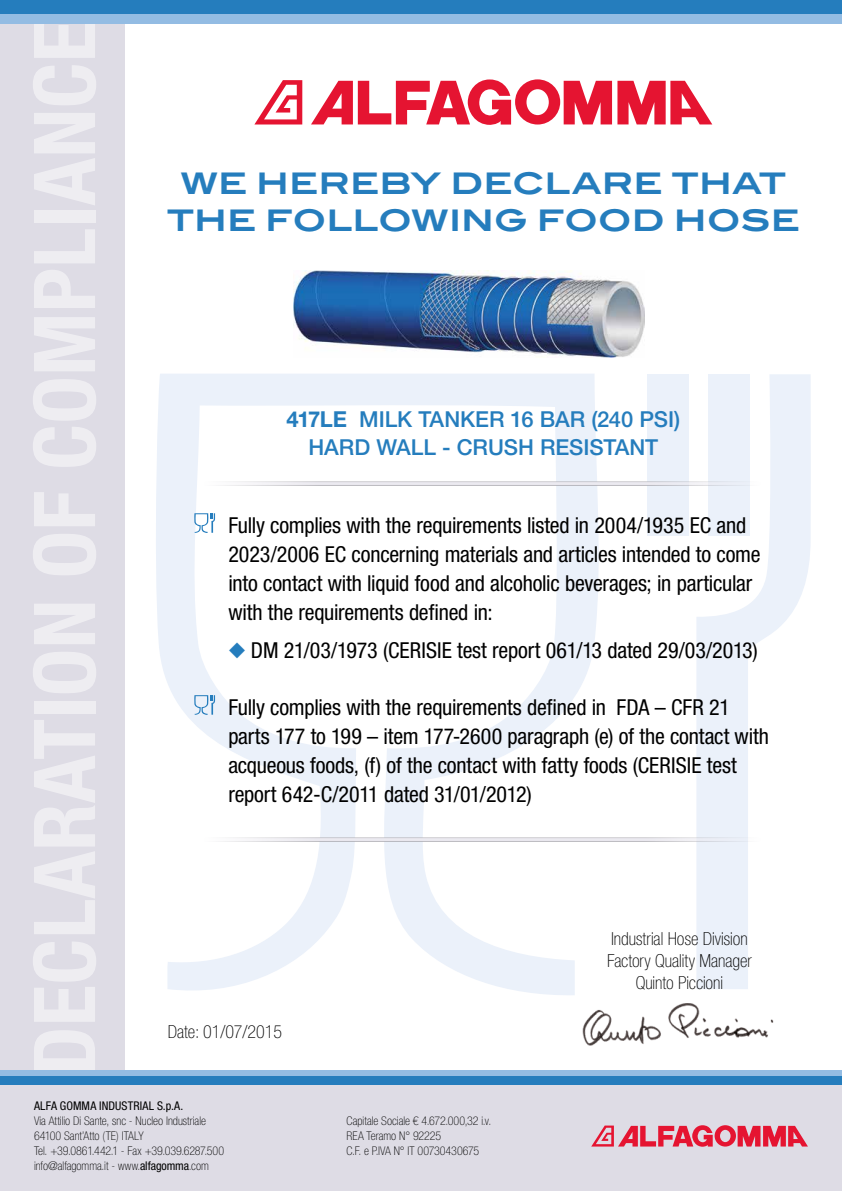
<style>
.page{position:relative;width:842px;height:1191px;background:#fff}
.page>*{position:absolute;margin:0;border:0;box-sizing:border-box;transform-origin:0 0}
.t1{font:700 29.7px/36.8px "Blair ITC Std";color:#257dbd;text-align:center}
.t2{font:condensed 22px/29px "Helvetica Neue LT Std";letter-spacing:-.01em;color:#000}
.t3{font:500 22px/28px "Helvetica Neue LT Std";letter-spacing:-.005em;color:#257dbd;text-align:center}
.t4{font:100 condensed 18px/22px "Helvetica Neue LT Std";color:#000;text-align:center}
.t5{font:100 condensed 12px/15px "Helvetica Neue LT Std";color:#000}
.t6{font:condensed 12px "Helvetica Neue LT Std";letter-spacing:.01em;color:#000}
.s1{font-weight:700}
.s2{color:#257dbd}
.s3{font-weight:400}
</style>
<div class="page">
<svg style="left:156px;top:374px;width:443px;height:621px"></svg>
<div style="left:648px;top:374px;width:41px;height:161px;background:#ebf1fa"></div>
<svg style="left:696px;top:374px;width:115px;height:615px;fill:#ebf1fa"></svg>
<div style="left:0;top:1082px;width:842px;height:109px;background:#dedce5"></div>
<div style="left:0;top:24px;width:125px;height:1053px;background:#dedce5"></div>
<svg style="left:254px;top:80px;width:48px;height:44px"></svg>
<svg style="left:311px;top:79px;width:401px;height:46px"></svg>
<svg style="left:591px;top:1125px;width:217px;height:22px"></svg>
<img style="left:583px;top:1003px;width:191px;height:43px">
<div style="left:0;top:14px;width:842px;height:9px;background:#93bce3"></div>
<div style="left:0;top:0;width:842px;height:14px;background:#257dbd"></div>
<div style="left:0;top:1070px;width:842px;height:6px;background:#93bce3"></div>
<div style="left:0;top:1076px;width:842px;height:8px;background:#257dbd"></div>
<svg style="left:194px;top:513px;width:21px;height:20px"></svg>
<svg style="left:194px;top:695px;width:21px;height:20px"></svg>
<img style="left:200px;top:832px;width:567px;height:15px">
<img style="left:200px;top:476px;width:567px;height:14px">
<img style="left:293px;top:270px;width:351px;height:87px">
<h1 class="t1" style="left:167px;top:164px;width:635px">WE HEREBY DECLARE THAT<br>THE FOLLOWING FOOD HOSE</h1>
<p class="t3" style="left:286px;top:405px;width:395px"><span class="s1">417LE</span> MILK TANKER 16 BAR (240 PSI)<br>HARD WALL - CRUSH RESISTANT</p>
<p class="t2" style="left:228px;top:510px;width:534px">Fully complies with the requirements listed in 2004/1935 EC and 2023/2006 EC concerning materials and articles intended to come into contact with liquid food and alcoholic beverages; in particular with the requirements defined in:</p>
<p class="t2" style="left:228px;top:635px;width:531px"><span class="s2">◆</span> DM 21/03/1973 (CERISIE test report 061/13 dated 29/03/2013)</p>
<p class="t2" style="left:228px;top:692px;width:542px">Fully complies with the requirements defined in FDA – CFR 21 parts 177 to 199 – item 177-2600 paragraph (e) of the contact with acqueous foods, (f) of the contact with fatty foods (CERISIE test report 642-C/2011 dated 31/01/2012)</p>
<p class="t4" style="left:168px;top:1020px;width:116px">Date: 01/07/2015</p>
<p class="t6" style="left:34px;top:1099px;width:151px">ALFA GOMMA INDUSTRIAL S.p.A.</p>
<p class="t5" style="left:34px;top:1113px;width:192px">Via Attilio Di Sante, snc - Nucleo Industriale 64100 Sant’Atto (TE) ITALY<br>Tel. +39.0861.442.1 - Fax +39.039.6287.500 info@alfagomma.it - www.<span class="s3">alfagomma</span>.com</p>
<p class="t5" style="left:347px;top:1113px;width:146px">Capitale Sociale € 4.672.000,32 i.v.<br>REA Teramo N° 92225<br>C.F. e P.IVA N° IT 00730430675</p>
<p class="t4" style="left:607px;top:927px;width:146px">Industrial Hose Division<br>Factory Quality Manager<br>Quinto Piccioni</p>
</div>
